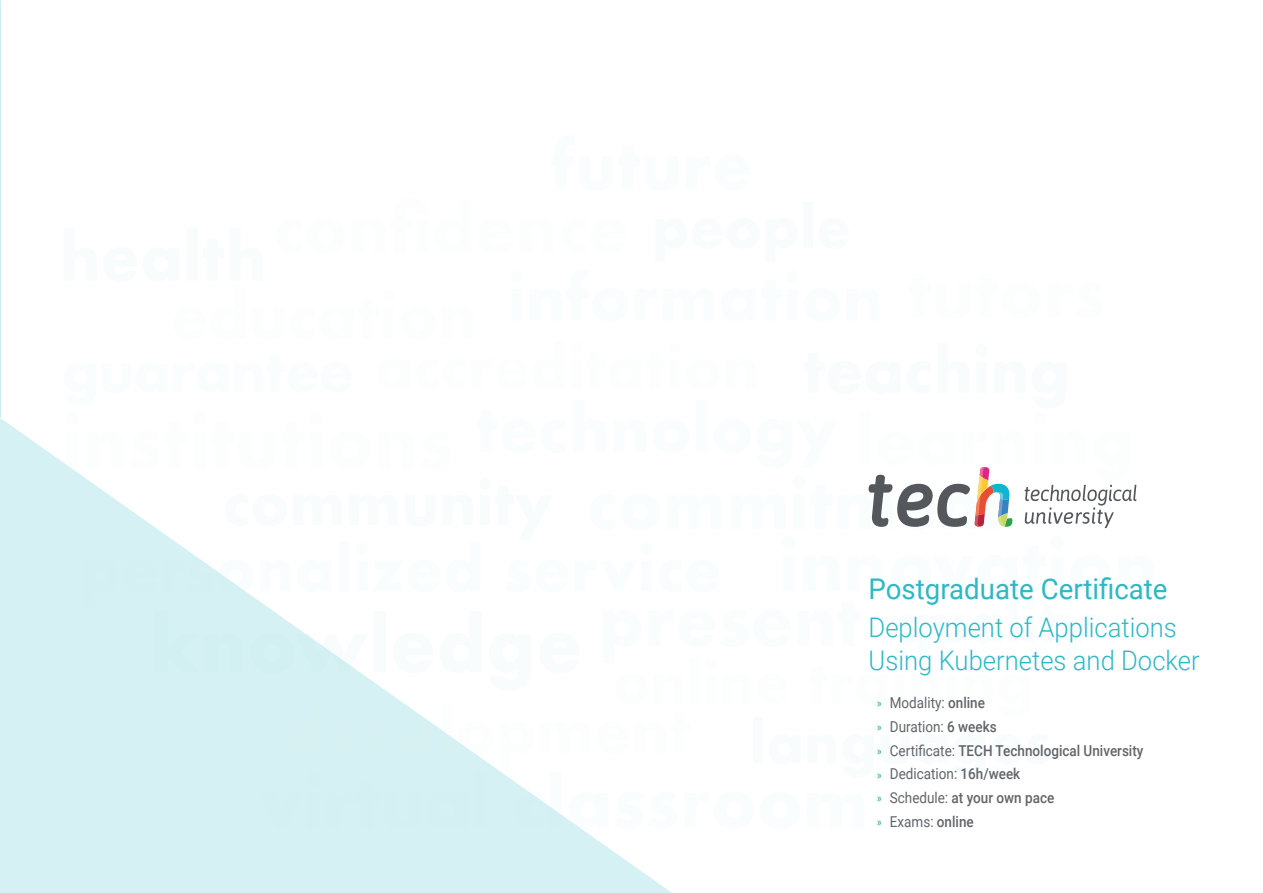
<style>
.page{position:relative;width:1263px;height:893px;background:#fff}
.page>*{position:absolute;margin:0;border:0;box-sizing:border-box;transform-origin:0 0}
.t1{font:28.5px "Roboto";color:#2db8c5}
.t2{font:300 27px/33px "Roboto";color:#2db8c5;scale:.95 1}
.t3{font:500 15px/23.7px "Roboto";color:#61646a;scale:.9 1}
.s1{font-family:"Myriad Pro";font-weight:400;font-size:12px;color:#00a996}
.s2{font-weight:400}
</style>
<div class="page">
<div style="left:0;top:418px;width:672px;height:475px;background:#d5f1f3"></div>
<svg style="left:64px;top:418px;width:1073px;height:411px"></svg>
<h1 class="t1" style="left:868px;top:569px;width:301px">Postgraduate Certificate</h1>
<h2 class="t2" style="left:868px;top:610px;width:350px">Deployment of Applications<br>Using Kubernetes and Docker</h2>
<p class="t3" style="left:877px;top:690px;width:297px"><span class="s1">»</span> <span class="s2">Modality:</span> online<br><span class="s1">»</span> <span class="s2">Duration:</span> 6 weeks<br><span class="s1">»</span> <span class="s2">Certificate:</span> TECH Technological University <span class="s1">»</span> <span class="s2">Dedication:</span> 16h/week<br><span class="s1">»</span> <span class="s2">Schedule:</span> at your own pace<br><span class="s1">»</span> <span class="s2">Exams:</span> online</p>
</div>
